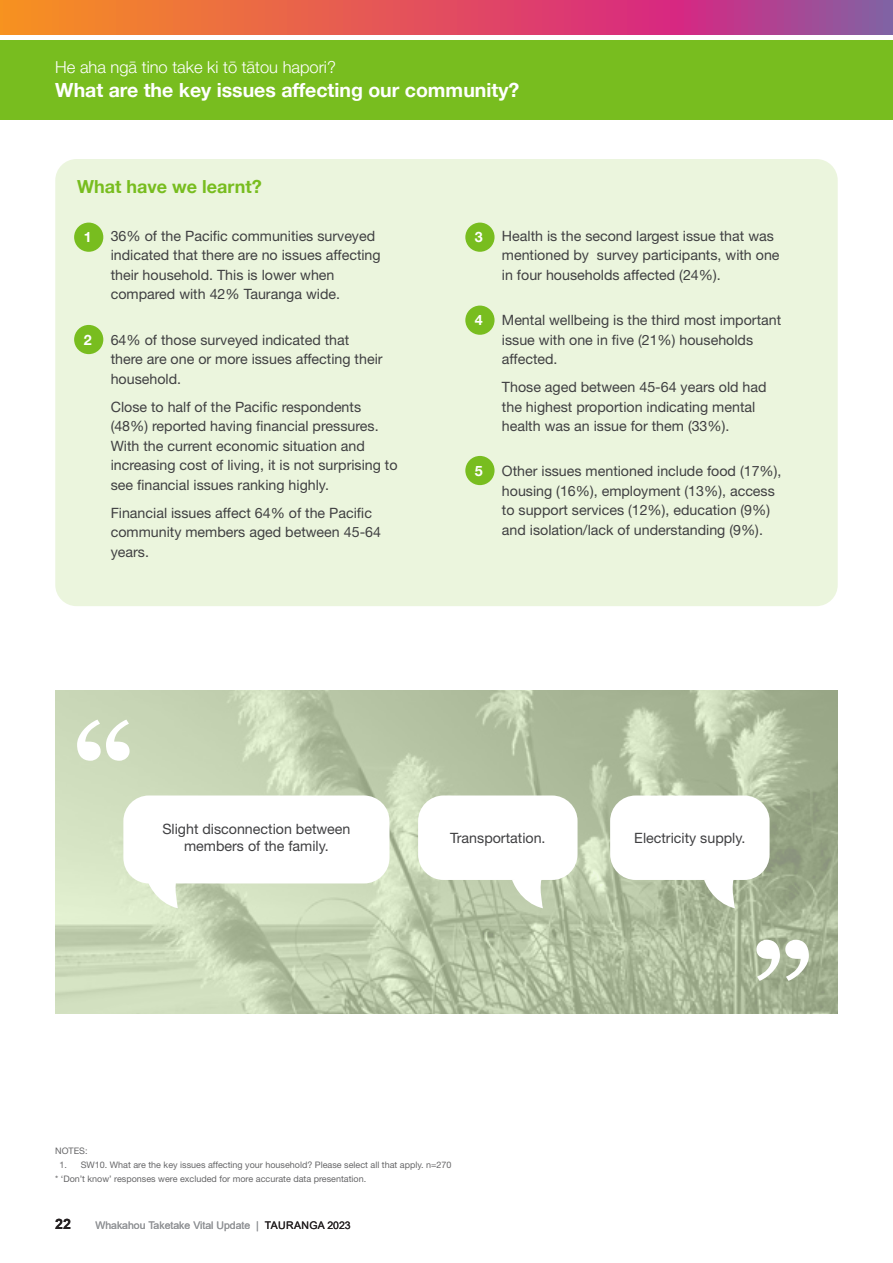
<style>
.page{position:relative;width:893px;height:1263px;background:#fff}
.page>*{position:absolute;margin:0;border:0;box-sizing:border-box;transform-origin:0 0}
.Banner_Heading{font:700 19.5px "Helvetica Neue LT Pro";color:#fff}
.Subhead_3{font:700 18px "Helvetica Neue LT Pro";color:#78bd1f}
.Banner_Heading-2{font:300 16.5px "Helvetica Neue LT Pro";color:#fff}
.Body_Copy{font:14.25px/19.5px "Helvetica Neue LT Pro";color:#404042}
.t1{font:700 14.25px "Helvetica Neue LT Pro";color:#fff}
.t2{font:700 14.25px "Arial";color:#231f20}
.t3{font:10.5px "Arial";color:#939598}
.t4{font:10.5px "Arial";letter-spacing:.035em;color:#231f20}
.Footnote{font:9px "Helvetica Neue LT Pro";color:#666668}
</style>
<div class="page">
<svg style="left:0;top:0;width:893px;height:34px"></svg>
<div style="left:0;top:40px;width:893px;height:79px;background:#78bd1f"></div>
<img style="left:55px;top:690px;width:783px;height:323px">
<div style="left:123px;top:795px;width:266px;height:88px;background:#fff;border-radius:26px"></div>
<div style="left:610px;top:795px;width:160px;height:85px;background:#fff;border-radius:26px"></div>
<div style="left:418px;top:795px;width:159px;height:85px;background:#fff;border-radius:26px"></div>
<svg style="left:77px;top:719px;width:53px;height:42px"></svg>
<svg style="left:756px;top:940px;width:53px;height:41px"></svg>
<svg style="left:147px;top:883px;width:36px;height:25px"></svg>
<svg style="left:704px;top:880px;width:36px;height:28px"></svg>
<svg style="left:512px;top:880px;width:36px;height:28px"></svg>
<div style="left:55px;top:159px;width:783px;height:447px;background:#ebf5dd;border-radius:21px"></div>
<div style="left:74px;top:223px;width:29px;height:29px;background:#78bd1f;border-radius:50%"></div>
<div style="left:74px;top:325px;width:29px;height:29px;background:#78bd1f;border-radius:50%"></div>
<div style="left:465px;top:223px;width:30px;height:29px;background:#78bd1f;border-radius:50%"></div>
<div style="left:465px;top:306px;width:30px;height:29px;background:#78bd1f;border-radius:50%"></div>
<div style="left:465px;top:456px;width:30px;height:29px;background:#78bd1f;border-radius:50%"></div>
<p class="Banner_Heading-2" style="left:55px;top:57px;width:282px">He aha ngā tino take ki tō tātou hapori?</p>
<p class="Banner_Heading" style="left:55px;top:78px;width:465px">What are the key issues affecting our community?</p>
<p class="Subhead_3" style="left:77px;top:176px;width:186px">What have we learnt?</p>
<p class="Body_Copy" style="left:111px;top:226px;width:272px">36% of the Pacific communities surveyed indicated that there are no issues affecting their household. This is lower when compared with 42% Tauranga wide.</p>
<p class="Body_Copy" style="left:111px;top:329px;width:273px">64% of those surveyed indicated that there are one or more issues affecting their household.</p>
<p class="Body_Copy" style="left:111px;top:396px;width:288px">Close to half of the Pacific respondents (48%) reported having financial pressures.<br>With the current economic situation and increasing cost of living, it is not surprising to see financial issues ranking highly.</p>
<p class="Body_Copy" style="left:111px;top:502px;width:272px">Financial issues affect 64% of the Pacific community members aged between 45-64 years.</p>
<h5 class="t1" style="left:84px;top:228px;width:9px">1</h5>
<h5 class="t1" style="left:84px;top:331px;width:9px">2</h5>
<h5 class="t1" style="left:475px;top:228px;width:9px">3</h5>
<h5 class="t1" style="left:475px;top:311px;width:9px">4</h5>
<h5 class="t1" style="left:475px;top:462px;width:9px">5</h5>
<p class="Body_Copy" style="left:502px;top:226px;width:279px">Health is the second largest issue that was mentioned by survey participants, with one in four households affected (24%).</p>
<p class="Body_Copy" style="left:502px;top:310px;width:281px">Mental wellbeing is the third most important issue with one in five (21%) households affected.</p>
<p class="Body_Copy" style="left:502px;top:377px;width:266px">Those aged between 45-64 years old had the highest proportion indicating mental health was an issue for them (33%).</p>
<p class="Body_Copy" style="left:502px;top:461px;width:281px">Other issues mentioned include food (17%), housing (16%), employment (13%), access to support services (12%), education (9%) and isolation/lack of understanding (9%).</p>
<p class="Body_Copy" style="left:162px;top:820px;width:190px;line-height:17.1px;text-align:center">Slight disconnection between members of the family.</p>
<p class="Body_Copy" style="left:450px;top:827px;width:97px">Transportation.</p>
<p class="Body_Copy" style="left:634px;top:827px;width:113px">Electricity supply.</p>
<p class="Footnote" style="left:55px;top:1145px;width:34px">NOTES:</p>
<p class="Footnote" style="left:60px;top:1159px;width:394px">1. SW10. What are the key issues affecting your household? Please select all that apply. n=270</p>
<p class="Footnote" style="left:55px;top:1173px;width:312px">* ‘Don’t know’ responses were excluded for more accurate data presentation.</p>
<p class="t2" style="left:55px;top:1214px;width:17px">22</p>
<p class="t3" style="left:95px;top:1218px;width:165px">Whakahou Taketake Vital Update |</p>
<p class="t4" style="left:265px;top:1218px;width:88px">TAURANGA 2023</p>
</div>
